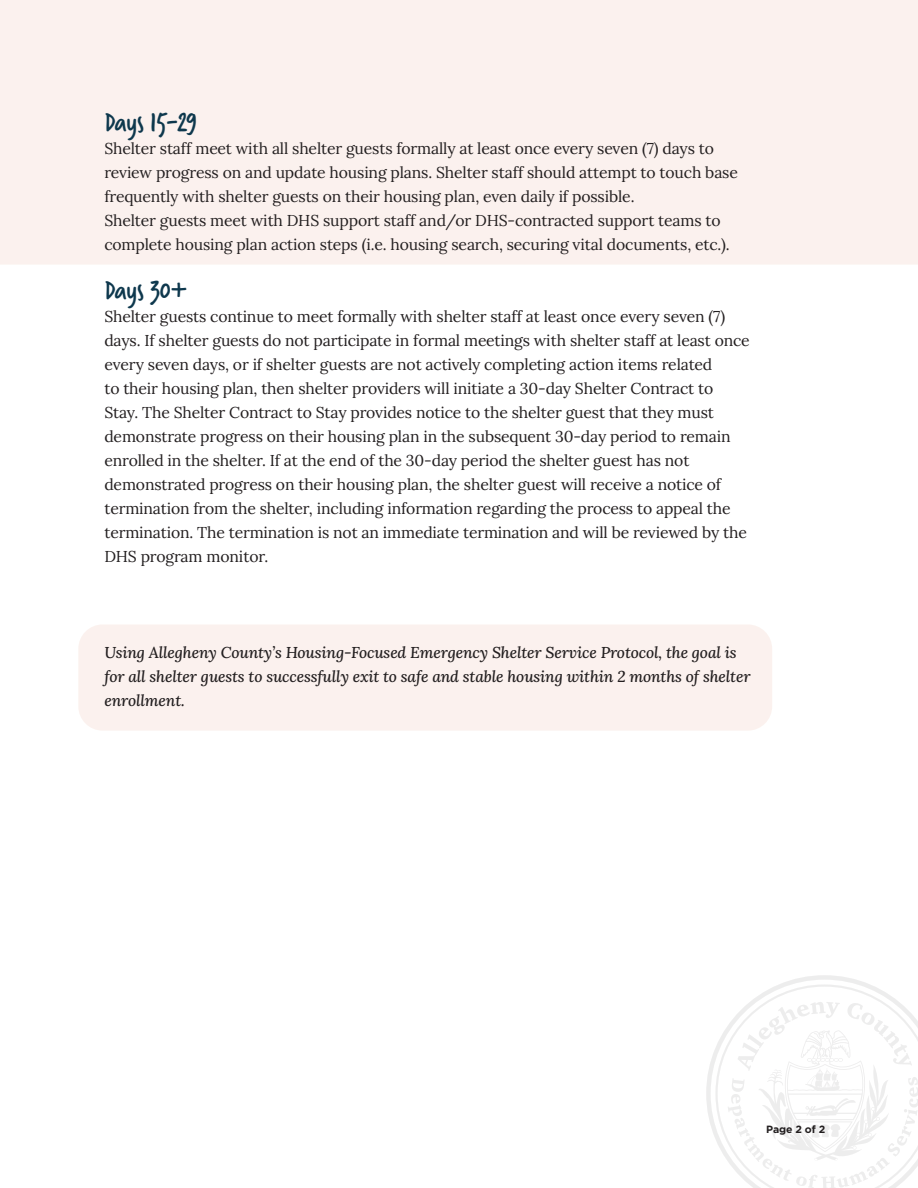
<style>
.page{position:relative;width:918px;height:1188px;background:#fff}
.page>*{position:absolute;margin:0;border:0;box-sizing:border-box;transform-origin:0 0}
.t1{font:30px "Verveine";letter-spacing:-.025em;color:#0e384d}
.t2{font:15.75px/24px "Lora";letter-spacing:-.01em;color:#231f20}
.t3{font:italic 500 15.75px/24px "Lora";letter-spacing:-.01em;color:#231f20}
.t4{font:700 10.5px "Gotham";letter-spacing:-.01em;color:#231f20}
</style>
<div class="page">
<div style="left:0;top:0;width:918px;height:265px;background:#fbf1ee"></div>
<div style="left:78px;top:624px;width:694px;height:107px;background:#fbf1ee;border-radius:24px"></div>
<svg style="left:706px;top:975px;width:162px;height:162px"></svg>
<svg style="left:715px;top:984px;width:203px;height:204px"></svg>
<p class="t1" style="left:104px;top:101px;width:94px">Days 15-29</p>
<p class="t2" style="left:104px;top:136px;width:635px">Shelter staff meet with all shelter guests formally at least once every seven (7) days to review progress on and update housing plans. Shelter staff should attempt to touch base frequently with shelter guests on their housing plan, even daily if possible.</p>
<p class="t2" style="left:104px;top:208px;width:627px">Shelter guests meet with DHS support staff and/or DHS-contracted support teams to complete housing plan action steps (i.e. housing search, securing vital documents, etc.).</p>
<p class="t1" style="left:104px;top:269px;width:86px">Days 30+</p>
<p class="t2" style="left:104px;top:304px;width:647px">Shelter guests continue to meet formally with shelter staff at least once every seven (7) days. If shelter guests do not participate in formal meetings with shelter staff at least once every seven days, or if shelter guests are not actively completing action items related<br>to their housing plan, then shelter providers will initiate a 30-day Shelter Contract to Stay. The Shelter Contract to Stay provides notice to the shelter guest that they must demonstrate progress on their housing plan in the subsequent 30-day period to remain enrolled in the shelter. If at the end of the 30-day period the shelter guest has not demonstrated progress on their housing plan, the shelter guest will receive a notice of termination from the shelter, including information regarding the process to appeal the termination. The termination is not an immediate termination and will be reviewed by the DHS program monitor.</p>
<p class="t3" style="left:104px;top:640px;width:648px">Using Allegheny County’s Housing-Focused Emergency Shelter Service Protocol, the goal is for all shelter guests to successfully exit to safe and stable housing within 2 months of shelter enrollment.</p>
<p class="t4" style="left:766px;top:1122px;width:61px">Page 2 of 2</p>
</div>
